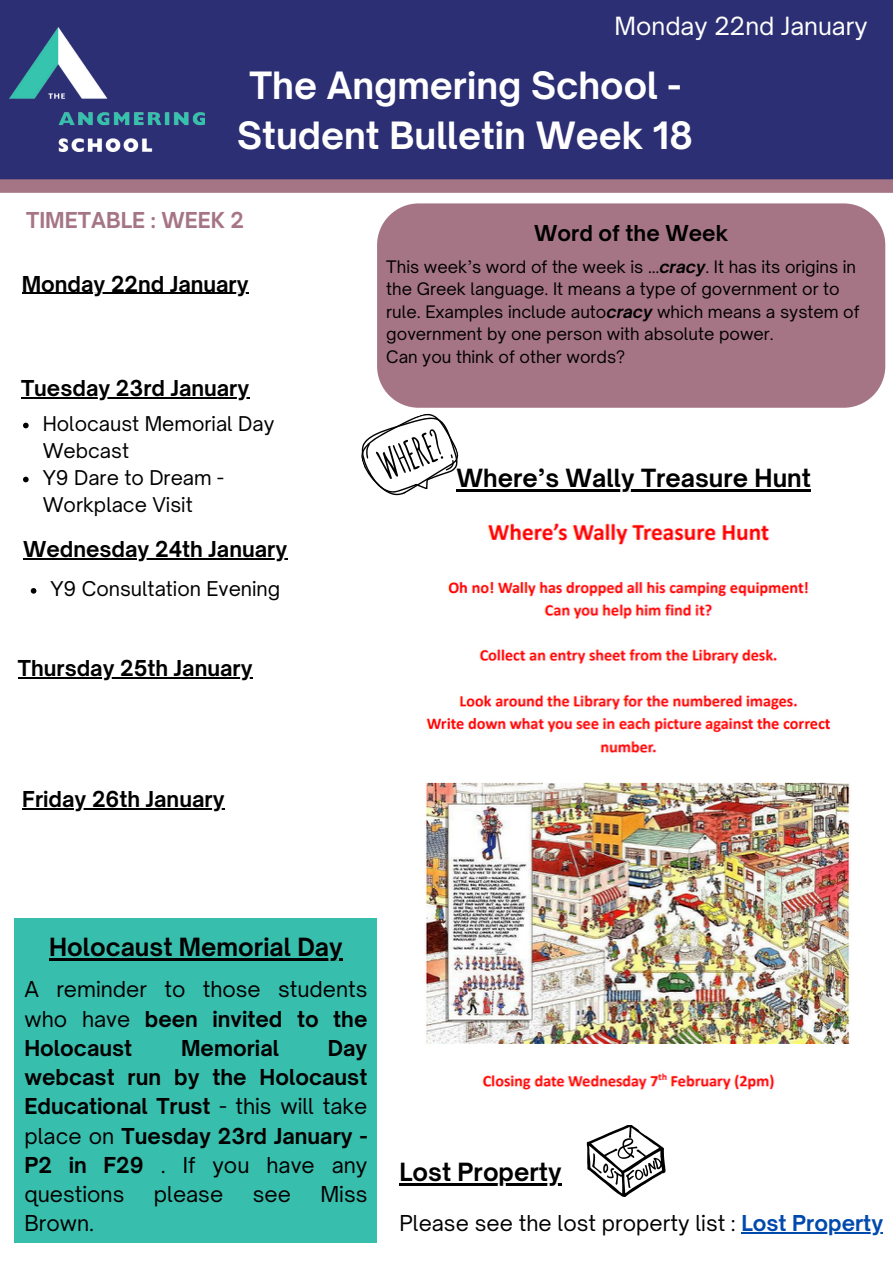
<style>
.page{position:relative;width:893px;height:1264px;background:#fff}
.page>*{position:absolute;margin:0;border:0;box-sizing:border-box;transform-origin:0 0}
.t1{font:700 36px/49.5px "Open Sauce One";color:#fff;text-align:center}
.t2{font:700 24px "Open Sauce One";color:#000}
.t3{font:24px "Open Sauce One";color:#fff}
.t4{font:700 21px/29.2px "Open Sauce One";color:#000;text-align:justify}
.t5{font:21px/29.2px "Open Sauce One";color:#000;text-align:justify}
.t6{font:700 21px "Open Sauce One";color:#a67585}
.t7{font:19.5px/27px "Open Sauce One";color:#000}
.t8{font:16.5px/22.5px "Open Sauce One";color:#000}
.s1{font-weight:700;font-style:italic}
.s2{font-weight:700}
.s3{font-weight:400}
.s4{font-weight:700;color:#004aad}
</style>
<div class="page">
<div style="left:0;top:0;width:892px;height:181px;background:#2c2f73"></div>
<img style="left:10px;top:27px;width:194px;height:124px">
<div style="left:0;top:179px;width:892px;height:14px;background:#a67585"></div>
<div style="left:377px;top:203px;width:508px;height:205px;background:#a67585"></div>
<div style="left:15px;top:918px;width:362px;height:324px;background:#38bead"></div>
<svg style="left:586px;top:1125px;width:79px;height:71px"></svg>
<img style="left:425px;top:489px;width:425px;height:601px">
<svg style="left:361px;top:407px;width:104px;height:98px"></svg>
<hr style="left:741px;top:1232px;width:142px;height:1px;background:#004aad">
<hr style="left:23px;top:558px;width:264px;height:1px;background:#000">
<hr style="left:18px;top:677px;width:234px;height:1px;background:#000">
<hr style="left:22px;top:808px;width:202px;height:1px;background:#000">
<hr style="left:399px;top:1183px;width:162px;height:2px;background:#000">
<hr style="left:21px;top:397px;width:228px;height:1px;background:#000">
<svg style="left:23px;top:422px;width:6px;height:6px"></svg>
<svg style="left:23px;top:476px;width:6px;height:6px"></svg>
<hr style="left:22px;top:293px;width:227px;height:1px;background:#000">
<hr style="left:49px;top:957px;width:293px;height:3px;background:#000">
<svg style="left:31px;top:588px;width:5px;height:5px"></svg>
<hr style="left:456px;top:489px;width:354px;height:2px;background:#000">
<p class="t3" style="left:614px;top:11px;width:254px">Monday 22nd January</p>
<p class="t1" style="left:237px;top:61px;width:457px">The Angmering School -<br>Student Bulletin Week 18</p>
<p class="t6" style="left:26px;top:207px;width:219px">TIMETABLE : WEEK 2</p>
<p class="t4" style="left:22px;top:269px;width:228px">Monday 22nd January</p>
<p class="t4" style="left:21px;top:373px;width:230px">Tuesday 23rd January</p>
<p class="t7" style="left:43px;top:409px;width:233px">Holocaust Memorial Day<br>Webcast</p>
<p class="t7" style="left:43px;top:463px;width:183px">Y9 Dare to Dream -<br>Workplace Visit</p>
<p class="t4" style="left:23px;top:534px;width:265px">Wednesday 24th January</p>
<p class="t7" style="left:50px;top:575px;width:231px">Y9 Consultation Evening</p>
<p class="t4" style="left:18px;top:653px;width:236px">Thursday 25th January</p>
<p class="t4" style="left:22px;top:784px;width:204px">Friday 26th January</p>
<p class="t4" style="left:534px;top:218px;width:195px">Word of the Week</p>
<p class="t8" style="left:386px;top:255px;width:475px">This week’s word of the week is …<span class="s1">cracy</span>. It has its origins in the Greek language. It means a type of government or to rule. Examples include auto<span class="s1">cracy</span> which means a system of government by one person with absolute power.</p>
<p class="t8" style="left:386px;top:345px;width:240px">Can you think of other words?</p>
<p class="t2" style="left:456px;top:462px;width:356px">Where’s Wally Treasure Hunt</p>
<p class="t2" style="left:49px;top:931px;width:295px">Holocaust Memorial Day</p>
<p class="t5" style="left:24px;top:974px;width:344px">A reminder to those students who have <span class="s2">been invited to the Holocaust</span></p>
<p class="t4" style="left:181px;top:1033px;width:99px">Memorial</p>
<p class="t4" style="left:24px;top:1033px;width:344px;text-indent:303px">Day webcast run by the Holocaust Educational Trust <span class="s3">- this will take place on</span> Tuesday 23rd January - P2 in F29 <span class="s3">. If you have any questions</span></p>
<p class="t5" style="left:154px;top:1179px;width:71px">please</p>
<p class="t5" style="left:253px;top:1179px;width:40px">see</p>
<p class="t5" style="left:320px;top:1179px;width:49px">Miss</p>
<p class="t5" style="left:24px;top:1208px;width:71px">Brown.</p>
<p class="t2" style="left:399px;top:1157px;width:164px">Lost Property</p>
<p class="t5" style="left:399px;top:1208px;width:485px">Please see the lost property list : <span class="s4">Lost Property</span></p>
</div>
